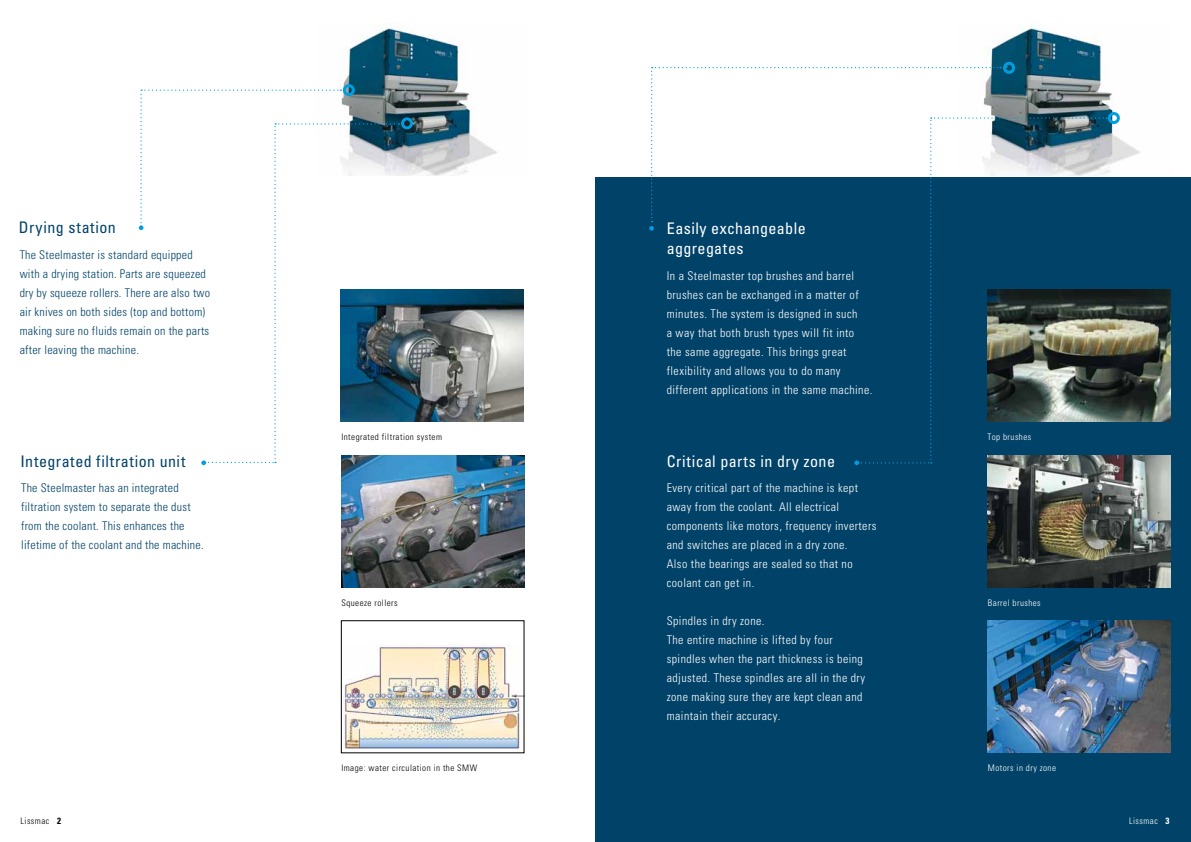
<style>
.page{position:relative;width:1191px;height:842px;background:#fff}
.page>*{position:absolute;margin:0;border:0;box-sizing:border-box;transform-origin:0 0}
.t1{font:condensed 16px/20px "Univers";letter-spacing:.025em;color:#fff}
.t2{font:condensed 16px "Univers";letter-spacing:.04em;color:#004268}
.t3{font:300 condensed 12px/19px "Univers";letter-spacing:.035em;color:#fff}
.t4{font:300 condensed 12px/19px "Univers";letter-spacing:.02em;color:#004268}
.t5{font:300 condensed 9px "Univers";letter-spacing:.05em;color:#000}
.t6{font:300 condensed 9px "Univers";letter-spacing:.05em;color:#fff}
.s1{font-weight:700}
</style>
<div class="page">
<div style="left:595px;top:177px;width:596px;height:665px;background:#004268"></div>
<img style="left:989px;top:27px;width:151px;height:146px">
<img style="left:318px;top:27px;width:179px;height:149px">
<div style="left:1003px;top:62px;width:12px;height:12px;border:3px solid #009ee0;border-radius:50%"></div>
<div style="left:343px;top:84px;width:12px;height:12px;border:3px solid #009ee0;border-radius:50%"></div>
<div style="left:1107px;top:112px;width:12px;height:12px;border:3px solid #009ee0;border-radius:50%"></div>
<div style="left:401px;top:117px;width:12px;height:12px;border:3px solid #009ee0;border-radius:50%"></div>
<img style="left:400px;top:290px;width:123px;height:132px">
<img style="left:341px;top:455px;width:183px;height:132px">
<img style="left:988px;top:621px;width:182px;height:132px">
<img style="left:343px;top:644px;width:179px;height:107px">
<div style="left:341px;top:620px;width:183px;height:133px;border:1px solid #000"></div>
<svg style="left:649px;top:67px;width:458px;height:398px"></svg>
<svg style="left:139px;top:90px;width:261px;height:375px"></svg>
<img style="left:987px;top:455px;width:183px;height:132px">
<img style="left:987px;top:290px;width:183px;height:132px">
<h1 class="t2" style="left:19px;top:217px;width:98px">Drying station</h1>
<p class="t4" style="left:20px;top:246px;width:192px">The Steelmaster is standard equipped with a drying station. Parts are squeezed dry by squeeze rollers. There are also two air knives on both sides (top and bottom) making sure no fluids remain on the parts after leaving the machine.</p>
<h1 class="t2" style="left:20px;top:451px;width:167px">I ntegrated filtration unit</h1>
<p class="t4" style="left:21px;top:479px;width:184px">The Steelmaster has an integrated filtration system to separate the dust from the coolant. This enhances the lifetime of the coolant and the machine.</p>
<p class="t5" style="left:341px;top:432px;width:102px">Integrated filtration system</p>
<p class="t5" style="left:341px;top:597px;width:58px">Squeeze rollers</p>
<p class="t5" style="left:341px;top:763px;width:137px">Image: water circulation in the SMW</p>
<h1 class="t1" style="left:667px;top:218px;width:140px">Easily exchangeable aggregates</h1>
<p class="t3" style="left:667px;top:266px;width:207px">In a Steelmaster top brushes and barrel brushes can be exchanged in a matter of minutes. The system is designed in such<br>a way that both brush types will fit into<br>the same aggregate. This brings great flexibility and allows you to do many different applications in the same machine.</p>
<h1 class="t1" style="left:667px;top:451px;width:170px">Critical parts in dry zone</h1>
<p class="t3" style="left:667px;top:479px;width:211px">Every critical part of the machine is kept away from the coolant. All electrical components like motors, frequency inverters and switches are placed in a dry zone.<br>Also the bearings are sealed so that no coolant can get in.</p>
<p class="t3" style="left:667px;top:612px;width:200px">Spindles in dry zone.<br>The entire machine is lifted by four spindles when the part thickness is being adjusted. These spindles are all in the dry zone making sure they are kept clean and maintain their accuracy.</p>
<p class="t6" style="left:987px;top:432px;width:45px">Top brushes</p>
<p class="t6" style="left:988px;top:597px;width:54px">Barrel brushes</p>
<p class="t6" style="left:988px;top:763px;width:70px">Motors in dry zone</p>
<p class="t5" style="left:21px;top:815px;width:42px">Lissmac <span class="s1">2</span></p>
<p class="t6" style="left:1129px;top:815px;width:42px">Lissmac <span class="s1">3</span></p>
</div>
